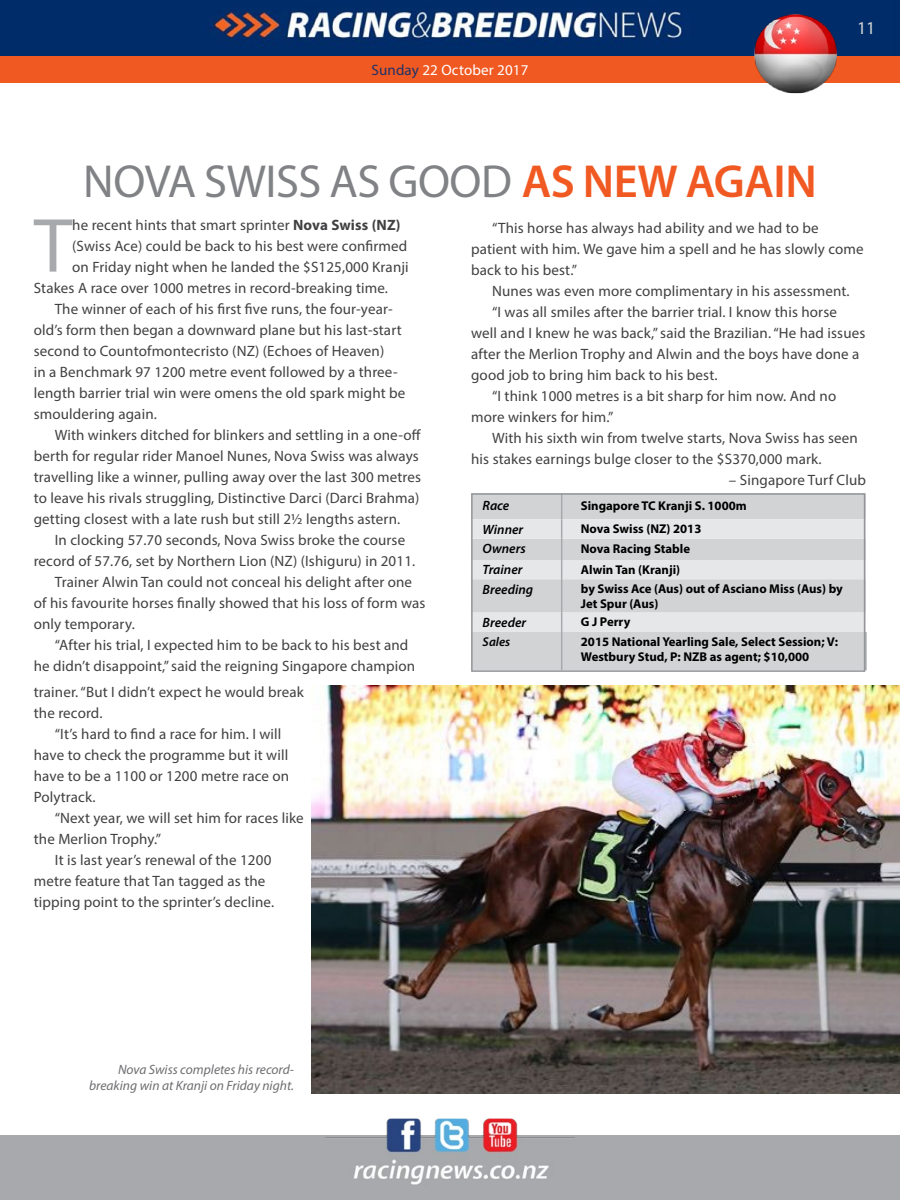
<style>
.page{position:relative;width:900px;height:1200px;background:#fff}
.page>*{position:absolute;margin:0;border:0;box-sizing:border-box;transform-origin:0 0}
.t1{font:77.25px "Myriad Pro";color:#a7a9ac}
.t2{font:46.5px "Myriad Pro";letter-spacing:-.01em;color:#808285}
.t3{font:18px "Myriad Pro";color:#d1d4d4}
.t4{font:15px/21px "Myriad Pro";letter-spacing:.01em;color:#414042}
.t5{font:15px "Myriad Pro";letter-spacing:.01em;color:#fff}
.t6{font:italic 13.5px/16.2px "Myriad Pro";color:#6d6e71;text-align:right}
.t7{font:italic 600 13.5px "Myriad Pro";color:#000}
.t8{font:700 12.75px/15.3px "Myriad Pro";color:#000}
.t9{font:italic 600 12.75px "Myriad Pro";color:#000}
.s1{color:#203267}
.s2{font-weight:600;color:#f15922}
.s3{font-weight:700}
</style>
<div class="page">
<div style="left:0;top:1136px;width:900px;height:64px;background:#a7a9ac"></div>
<img style="left:325px;top:1118px;width:250px;height:67px">
<div style="left:0;top:56px;width:900px;height:27px;background:#f15922"></div>
<img style="left:0;top:0;width:900px;height:56px">
<img style="left:312px;top:686px;width:588px;height:408px">
<img style="left:752px;top:11px;width:88px;height:83px">
<div style="left:474px;top:493px;width:392px;height:176px;background:#d1d3d4"></div>
<svg style="left:474px;top:519px;width:392px;height:113px;background:#dcddde"></svg>
<svg style="left:561px;top:496px;width:1px;height:83px"></svg>
<hr style="left:561px;top:579px;width:1px;height:34px;background:#a7a9ac">
<svg style="left:561px;top:613px;width:1px;height:19px"></svg>
<hr style="left:561px;top:632px;width:1px;height:38px;background:#a7a9ac">
<hr style="left:865px;top:632px;width:2px;height:38px;background:#a7a9ac">
<div style="left:471px;top:493px;width:394px;height:179px;border:2px solid #939598"></div>
<p class="t5" style="left:372px;top:61px;width:158px"><span class="s1">Sunday</span> 22 October 2017</p>
<h2 class="t2" style="left:83px;top:153px;width:735px">NOVA SWISS AS GOOD <span class="s2">AS NEW AGAIN</span></h2>
<p class="t3" style="left:857px;top:17px;width:20px">11</p>
<h1 class="t1" style="left:34px;top:198px;width:40px">T</h1>
<p class="t4" style="left:72px;top:214px;width:330px">he recent hints that smart sprinter <span class="s3">Nova Swiss (NZ)</span></p>
<p class="t4" style="left:72px;top:235px;width:337px">(Swiss Ace) could be back to his best were confirmed</p>
<p class="t4" style="left:72px;top:256px;width:338px">on Friday night when he landed the $S125,000 Kranji</p>
<p class="t4" style="left:34px;top:277px;width:356px">Stakes A race over 1000 metres in record-breaking time.</p>
<p class="t4" style="left:55px;top:298px;width:339px">The winner of each of his first five runs, the four-year-</p>
<p class="t4" style="left:34px;top:319px;width:369px">old’s form then began a downward plane but his last-start</p>
<p class="t4" style="left:34px;top:340px;width:352px">second to Countofmontecristo (NZ) (Echoes of Heaven)</p>
<p class="t4" style="left:34px;top:361px;width:365px">in a Benchmark 97 1200 metre event followed by a three-</p>
<p class="t4" style="left:34px;top:382px;width:373px">length barrier trial win were omens the old spark might be</p>
<p class="t4" style="left:34px;top:403px;width:125px">smouldering again.</p>
<p class="t4" style="left:55px;top:424px;width:368px">With winkers ditched for blinkers and settling in a one-off</p>
<p class="t4" style="left:34px;top:445px;width:387px">berth for regular rider Manoel Nunes, Nova Swiss was always</p>
<p class="t4" style="left:34px;top:466px;width:389px">travelling like a winner, pulling away over the last 300 metres</p>
<p class="t4" style="left:34px;top:487px;width:387px">to leave his rivals struggling, Distinctive Darci (Darci Brahma)</p>
<p class="t4" style="left:34px;top:508px;width:368px">getting closest with a late rush but still 2½ lengths astern.</p>
<p class="t4" style="left:55px;top:529px;width:352px">In clocking 57.70 seconds, Nova Swiss broke the course</p>
<p class="t4" style="left:34px;top:550px;width:383px">record of 57.76, set by Northern Lion (NZ) (Ishiguru) in 2011.</p>
<p class="t4" style="left:55px;top:571px;width:359px">Trainer Alwin Tan could not conceal his delight after one</p>
<p class="t4" style="left:34px;top:592px;width:393px">of his favourite horses finally showed that his loss of form was</p>
<p class="t4" style="left:34px;top:613px;width:103px">only temporary.</p>
<p class="t4" style="left:55px;top:634px;width:355px">“After his trial, I expected him to be back to his best and</p>
<p class="t4" style="left:34px;top:655px;width:383px">he didn’t disappoint,” said the reigning Singapore champion</p>
<p class="t4" style="left:34px;top:681px;width:272px">trainer. “But I didn’t expect he would break the record.</p>
<p class="t4" style="left:34px;top:723px;width:257px;text-indent:21px">“It’s hard to find a race for him. I will have to check the programme but it will have to be a 1100 or 1200 metre race on<br>Polytrack.</p>
<p class="t4" style="left:55px;top:807px;width:251px">“Next year, we will set him for races like</p>
<p class="t4" style="left:34px;top:828px;width:129px">the Merlion Trophy.”</p>
<p class="t4" style="left:55px;top:849px;width:218px">It is last year’s renewal of the 1200</p>
<p class="t4" style="left:34px;top:870px;width:233px">metre feature that Tan tagged as the</p>
<p class="t4" style="left:34px;top:891px;width:242px">tipping point to the sprinter’s decline.</p>
<p class="t4" style="left:471px;top:217px;width:394px;text-indent:21px">“This horse has always had ability and we had to be patient with him. We gave him a spell and he has slowly come back to his best.”</p>
<p class="t4" style="left:492px;top:280px;width:359px">Nunes was even more complimentary in his assessment.</p>
<p class="t4" style="left:492px;top:301px;width:346px">“I was all smiles after the barrier trial. I know this horse</p>
<p class="t4" style="left:471px;top:322px;width:396px">well and I knew he was back,” said the Brazilian. “He had issues</p>
<p class="t4" style="left:471px;top:343px;width:390px">after the Merlion Trophy and Alwin and the boys have done a</p>
<p class="t4" style="left:471px;top:364px;width:248px">good job to bring him back to his best.</p>
<p class="t4" style="left:492px;top:385px;width:346px">“I think 1000 metres is a bit sharp for him now. And no</p>
<p class="t4" style="left:471px;top:406px;width:144px">more winkers for him.”</p>
<p class="t4" style="left:492px;top:427px;width:367px">With his sixth win from twelve starts, Nova Swiss has seen</p>
<p class="t4" style="left:471px;top:448px;width:352px">his stakes earnings bulge closer to the $S370,000 mark.</p>
<p class="t4" style="left:729px;top:469px;width:139px">– Singapore Turf Club</p>
<p class="t7" style="left:483px;top:497px;width:28px">Race</p>
<p class="t8" style="left:581px;top:497px;width:167px">Singapore TC Kranji S. 1000m</p>
<p class="t7" style="left:483px;top:521px;width:42px">Winner</p>
<p class="t8" style="left:581px;top:521px;width:122px">Nova Swiss (NZ) 2013</p>
<p class="t7" style="left:483px;top:540px;width:45px">Owners</p>
<p class="t8" style="left:581px;top:540px;width:111px">Nova Racing Stable</p>
<p class="t7" style="left:483px;top:561px;width:41px">Trainer</p>
<p class="t8" style="left:581px;top:561px;width:101px">Alwin Tan (Kranji)</p>
<p class="t7" style="left:483px;top:580px;width:52px">Breeding</p>
<p class="t8" style="left:581px;top:581px;width:264px">by Swiss Ace (Aus) out of Asciano Miss (Aus) by<br>Jet Spur (Aus)</p>
<p class="t7" style="left:483px;top:614px;width:45px">Breeder</p>
<p class="t8" style="left:581px;top:614px;width:51px">G J Perry</p>
<p class="t9" style="left:483px;top:633px;width:29px">Sales</p>
<p class="t8" style="left:581px;top:633px;width:259px">2015 National Yearling Sale, Select Session; V:<br>Westbury Stud, P: NZB as agent; $10,000</p>
<p class="t6" style="left:89px;top:1061px;width:206px">Nova Swiss completes his record&shy;breaking win at Kranji on Friday night.</p>
</div>
